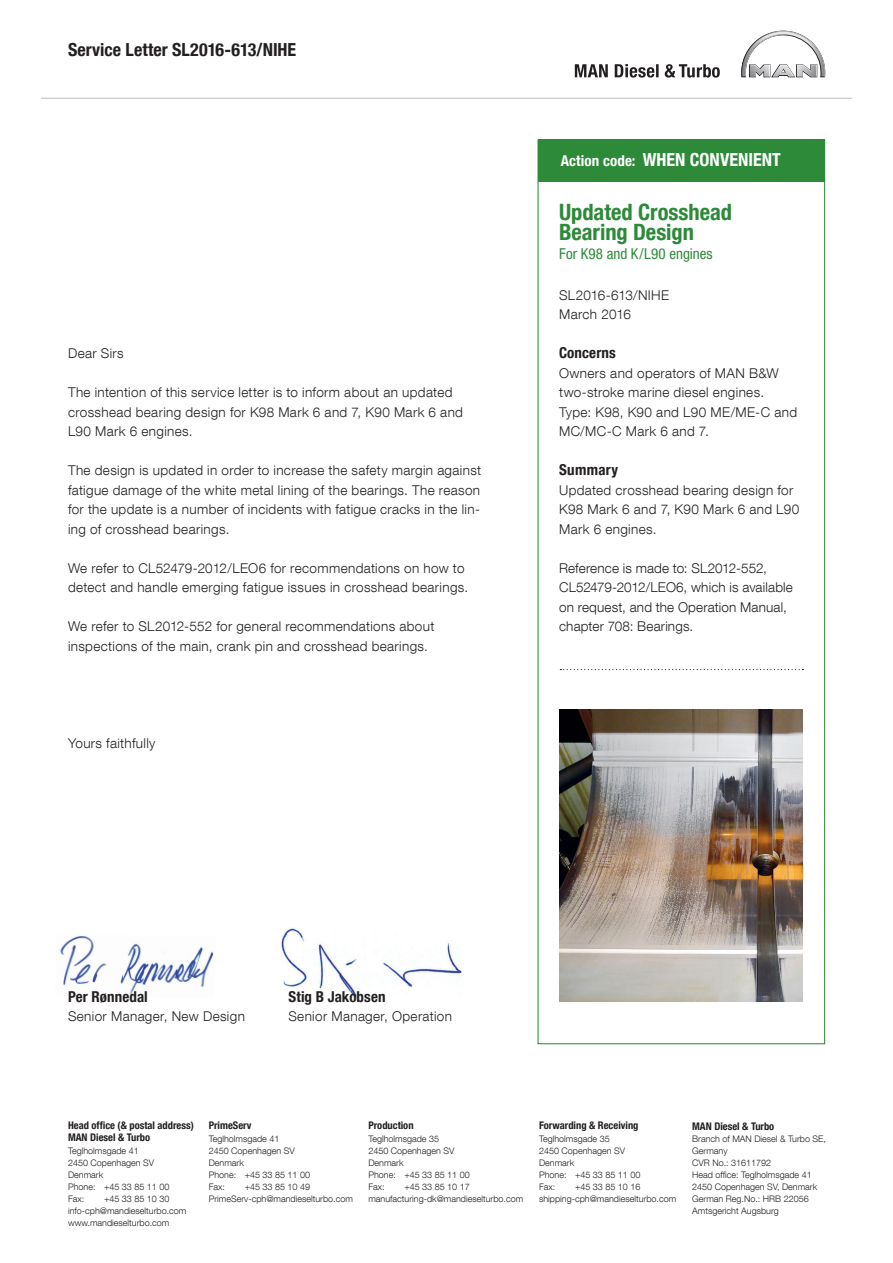
<style>
.page{position:relative;width:893px;height:1263px;background:#fff}
.page>*{position:absolute;margin:0;border:0;box-sizing:border-box;transform-origin:0 0}
.t1{font:22.5px/19.5px "MAN Helvetica Neue 77 Bold Cond";letter-spacing:-.005em;color:#2c8a38}
.t2{font:18px "MAN Helvetica Neue 77 Bold Cond";color:#231f20}
.t3{font:18px "MAN Helvetica Neue 77 Bold Cond";color:#fff}
.t4{font:15px "MAN Helvetica Neue 77 Bold Cond";letter-spacing:.01em;color:#231f20}
.t5{font:15px "MAN Helvetica Neue 57 Cond";letter-spacing:.005em;color:#2c8a38}
.t6{font:300 13.5px/19.5px "MAN Helvetica Neue 45";letter-spacing:.025em;color:#231f20}
.t7{font:10.5px/12px "MAN Helvetica Neue 77 Bold Cond";color:#231f20}
.t8{font:300 9px/12px "MAN Helvetica Neue 45";color:#231f20}
.s1{font-size:15px}
</style>
<div class="page">
<svg style="left:560px;top:669px;width:243px;height:1px"></svg>
<img style="left:559px;top:709px;width:244px;height:293px">
<div style="left:538px;top:139px;width:286px;height:43px;background:#2c8a38"></div>
<img style="left:60px;top:936px;width:154px;height:59px">
<img style="left:281px;top:928px;width:181px;height:69px">
<hr style="left:41px;top:98px;width:811px;height:1px;background:#bcbdc0">
<svg style="left:741px;top:31px;width:84px;height:46px"></svg>
<svg style="left:575px;top:64px;width:145px;height:14px"></svg>
<h2 class="t2" style="left:68px;top:39px;width:230px">Service Letter SL2016-613/NIHE</h2>
<p class="t6" style="left:68px;top:343px;width:57px">Dear Sirs</p>
<p class="t6" style="left:68px;top:382px;width:396px">The intention of this service letter is to inform about an updated crosshead bearing design for K98 Mark 6 and 7, K90 Mark 6 and<br>L90 Mark 6 engines.</p>
<p class="t6" style="left:68px;top:460px;width:415px;text-align:justify">The design is updated in order to increase the safety margin against fatigue damage of the white metal lining of the bearings. The reason for the update is a number of incidents with fatigue cracks in the lin&shy;ing of crosshead bearings.</p>
<p class="t6" style="left:68px;top:558px;width:402px">We refer to CL52479-2012/LEO6 for recommendations on how to detect and handle emerging fatigue issues in crosshead bearings.</p>
<p class="t6" style="left:68px;top:616px;width:368px">We refer to SL2012-552 for general recommendations about inspections of the main, crank pin and crosshead bearings.</p>
<p class="t6" style="left:68px;top:733px;width:89px">Yours faithfully</p>
<h2 class="t3" style="left:561px;top:149px;width:222px"><span class="s1">Action code:</span> WHEN CONVENIENT</h2>
<h1 class="t1" style="left:559px;top:202px;width:174px">Updated Crosshead<br>Bearing Design</h1>
<p class="t5" style="left:559px;top:245px;width:155px">For K98 and K/L90 engines</p>
<p class="t6" style="left:559px;top:285px;width:111px">SL2016-613/NIHE<br>March 2016</p>
<p class="t4" style="left:559px;top:344px;width:58px">Concerns</p>
<p class="t6" style="left:559px;top:363px;width:239px">Owners and operators of MAN B&amp;W two-stroke marine diesel engines.<br>Type: K98, K90 and L90 ME/ME-C and<br>MC/MC-C Mark 6 and 7.</p>
<p class="t4" style="left:559px;top:461px;width:61px">Summary</p>
<p class="t6" style="left:559px;top:480px;width:242px">Updated crosshead bearing design for<br>K98 Mark 6 and 7, K90 Mark 6 and L90<br>Mark 6 engines.</p>
<p class="t6" style="left:559px;top:558px;width:235px">Reference is made to: SL2012-552, CL52479-2012/LEO6, which is available on request, and the Operation Manual, chapter 708: Bearings.</p>
<p class="t4" style="left:68px;top:987px;width:81px">Per Rønnedal</p>
<p class="t6" style="left:68px;top:1006px;width:178px">Senior Manager, New Design</p>
<p class="t4" style="left:288px;top:987px;width:99px">Stig B Jakobsen</p>
<p class="t6" style="left:288px;top:1006px;width:165px">Senior Manager, Operation</p>
<p class="t7" style="left:68px;top:1119px;width:127px">Head office (&amp; postal address)<br>MAN Diesel &amp; Turbo</p>
<p class="t8" style="left:68px;top:1145px;width:103px">Teglholmsgade 41<br>2450 Copenhagen SV<br>Denmark<br>Phone: +45 33 85 11 00<br>Fax:</p>
<p class="t8" style="left:68px;top:1193px;width:120px;text-indent:36px">+45 33 85 10 30 info-cph@mandieselturbo.com www.mandieselturbo.com</p>
<p class="t7" style="left:209px;top:1119px;width:44px">PrimeServ</p>
<p class="t8" style="left:209px;top:1133px;width:103px">Teglholmsgade 41<br>2450 Copenhagen SV<br>Denmark<br>Phone: +45 33 85 11 00<br>Fax:</p>
<p class="t8" style="left:209px;top:1181px;width:146px;text-indent:36px">+45 33 85 10 49<br>PrimeServ-cph@mandieselturbo.com</p>
<p class="t7" style="left:368px;top:1119px;width:47px">Production</p>
<p class="t8" style="left:368px;top:1133px;width:103px">Teglholmsgade 35<br>2450 Copenhagen SV<br>Denmark<br>Phone: +45 33 85 11 00<br>Fax:</p>
<p class="t8" style="left:368px;top:1181px;width:156px;text-indent:36px">+45 33 85 10 17 manufacturing-dk@mandieselturbo.com</p>
<p class="t7" style="left:539px;top:1119px;width:101px">Forwarding &amp; Receiving</p>
<p class="t8" style="left:539px;top:1133px;width:103px">Teglholmsgade 35<br>2450 Copenhagen SV<br>Denmark<br>Phone: +45 33 85 11 00<br>Fax:</p>
<p class="t8" style="left:539px;top:1181px;width:139px;text-align:center">+45 33 85 10 16 shipping-cph@mandieselturbo.com</p>
<p class="t7" style="left:692px;top:1121px;width:84px">MAN Diesel &amp; Turbo</p>
<p class="t8" style="left:692px;top:1133px;width:135px">Branch of MAN Diesel &amp; Turbo SE,<br>Germany<br>CVR No.: 31611792<br>Head office: Teglholmsgade 41<br>2450 Copenhagen SV, Denmark<br>German Reg.No.: HRB 22056<br>Amtsgericht Augsburg</p>
</div>
